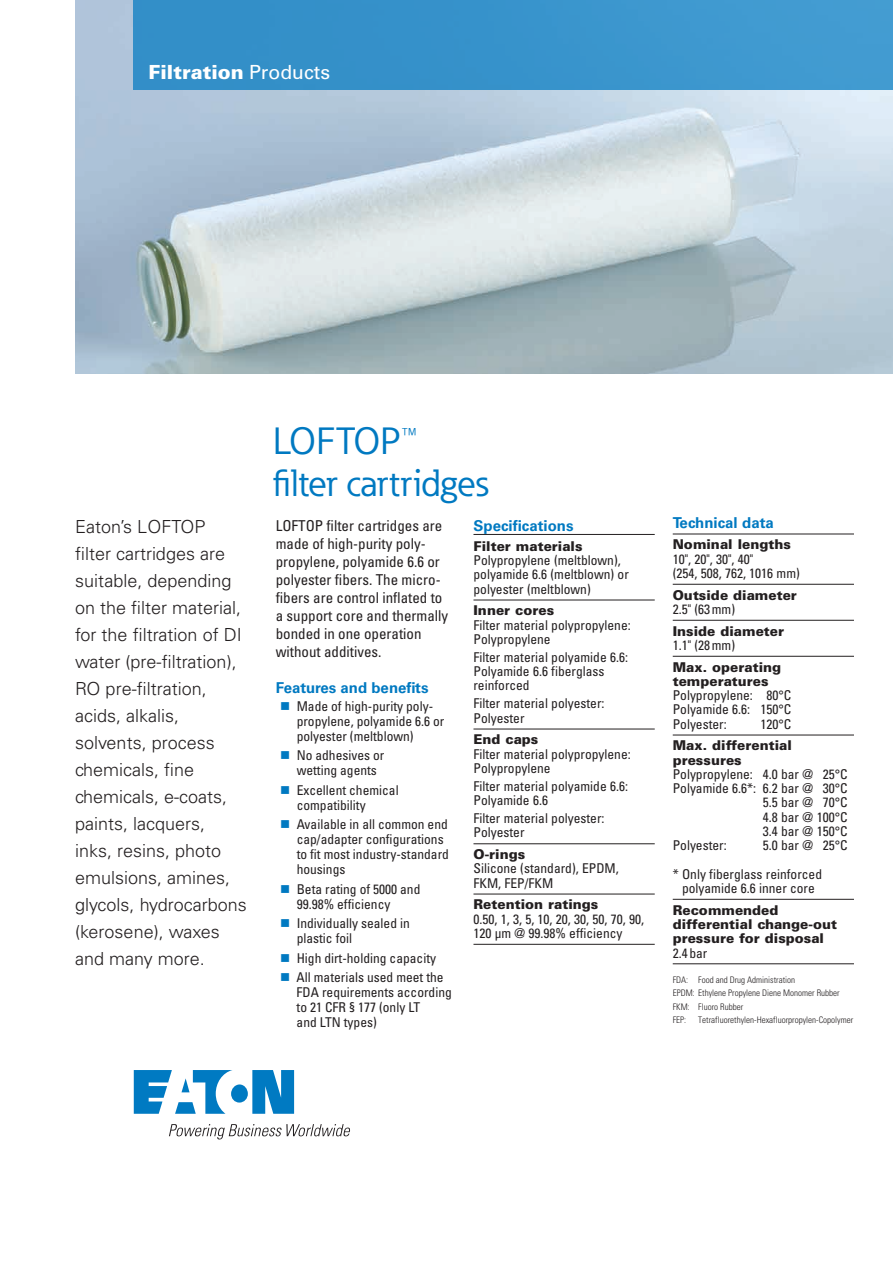
<style>
.page{position:relative;width:893px;height:1263px;background:#fff}
.page>*{position:absolute;margin:0;border:0;box-sizing:border-box;transform-origin:0 0}
.t1{font:37.5px/42px "Eaton";color:#0079c1}
.t2{font:900 19.5px "Univers LT Std";color:#fff}
.t3{font:300 18px/27px "Univers LT Std";color:#231f20}
.t4{font:condensed 15px/18px "Univers LT Std";color:#231f20}
.t5{font:700 15px "Univers LT Std";color:#0079c1}
.t6{font:condensed 13.5px/14.2px "Univers LT Std";color:#231f20}
.t7{font:900 13.5px/14.2px "Univers LT Std";color:#231f20}
.t8{font:300 condensed 9px/13.5px "Univers LT Std";color:#231f20}
.s1{font-weight:400}
</style>
<div class="page">
<img style="left:75px;top:0;width:818px;height:374px">
<hr style="left:473px;top:534px;width:182px;height:1px;background:#231f20">
<hr style="left:473px;top:600px;width:182px;height:1px;background:#231f20">
<hr style="left:473px;top:729px;width:182px;height:1px;background:#231f20">
<hr style="left:473px;top:843px;width:182px;height:1px;background:#231f20">
<hr style="left:473px;top:894px;width:182px;height:1px;background:#231f20">
<hr style="left:473px;top:944px;width:182px;height:1px;background:#231f20">
<hr style="left:673px;top:534px;width:181px;height:1px;background:#231f20">
<hr style="left:673px;top:584px;width:181px;height:1px;background:#231f20">
<hr style="left:673px;top:620px;width:181px;height:1px;background:#231f20">
<hr style="left:673px;top:656px;width:181px;height:1px;background:#231f20">
<hr style="left:673px;top:735px;width:181px;height:1px;background:#231f20">
<hr style="left:673px;top:899px;width:181px;height:1px;background:#231f20">
<hr style="left:673px;top:963px;width:181px;height:1px;background:#231f20">
<svg style="left:134px;top:1070px;width:160px;height:44px"></svg>
<svg style="left:169px;top:1124px;width:181px;height:15px"></svg>
<div style="left:134px;top:0;width:759px;height:90px;background:#3793cb"></div>
<h2 class="t2" style="left:149px;top:60px;width:183px">Filtration <span class="s1">Products</span></h2>
<p class="t3" style="left:75px;top:513px;width:173px">Eaton’s LOFTOP<br>filter cartridges are suitable, depending on the filter material, for the filtration of DI water (pre-filtration),<br>RO pre-filtration, acids, alkalis, solvents, process chemicals, fine chemicals, e-coats, paints, lacquers,<br>inks, resins, photo emulsions, amines, glycols, hydrocarbons (kerosene), waxes and many more.</p>
<h1 class="t1" style="left:273px;top:421px;width:217px">LOFTOP™ filter cartridges</h1>
<p class="t4" style="left:276px;top:516px;width:174px">LOFTOP filter cartridges are made of high-purity poly&shy;propylene, polyamide 6.6 or polyester fibers. The micro&shy;fibers are control inflated to a support core and thermally bonded in one operation without additives.</p>
<p class="t5" style="left:276px;top:678px;width:154px">Features and benefits</p>
<p class="t6" style="left:297px;top:698px;width:149px;line-height:15px">Made of high-purity poly&shy;propylene, polyamide 6.6 or polyester (meltblown)</p>
<p class="t6" style="left:297px;top:748px;width:89px;line-height:15px">No adhesives or wetting agents</p>
<p class="t6" style="left:297px;top:782px;width:103px;line-height:15px">Excellent chemical compatibility</p>
<p class="t6" style="left:297px;top:817px;width:154px;line-height:15px">Available in all common end cap/adapter configurations to fit most industry-standard housings</p>
<p class="t6" style="left:297px;top:881px;width:125px;line-height:15px">Beta rating of 5000 and<br>99.98% efficiency</p>
<p class="t6" style="left:297px;top:916px;width:115px;line-height:15px">Individually sealed in plastic foil</p>
<p class="t6" style="left:297px;top:948px;width:148px;line-height:19.5px">High dirt-holding capacity<br>All materials used meet the</p>
<p class="t6" style="left:297px;top:985px;width:157px;line-height:15px">FDA requirements according to 21 CFR § 177 (only LT<br>and LTN types)</p>
<p class="t5" style="left:473px;top:516px;width:102px">Specifications</p>
<p class="t7" style="left:473px;top:539px;width:111px">Filter materials</p>
<p class="t6" style="left:473px;top:553px;width:157px">Polypropylene (meltblown), polyamide 6.6 (meltblown) or polyester (meltblown)</p>
<p class="t7" style="left:473px;top:603px;width:82px">Inner cores</p>
<p class="t6" style="left:473px;top:617px;width:159px">Filter material polypropylene:<br>Polypropylene</p>
<p class="t6" style="left:473px;top:650px;width:156px">Filter material polyamide 6.6:<br>Polyamide 6.6 fiberglass reinforced</p>
<p class="t6" style="left:473px;top:696px;width:133px">Filter material polyester:<br>Polyester</p>
<p class="t7" style="left:473px;top:732px;width:66px">End caps</p>
<p class="t6" style="left:473px;top:746px;width:159px">Filter material polypropylene:<br>Polypropylene</p>
<p class="t6" style="left:473px;top:779px;width:156px">Filter material polyamide 6.6:<br>Polyamide 6.6</p>
<p class="t6" style="left:473px;top:811px;width:133px">Filter material polyester:<br>Polyester</p>
<p class="t7" style="left:473px;top:847px;width:53px">O-rings</p>
<p class="t6" style="left:473px;top:861px;width:147px">Silicone (standard), EPDM,<br>FKM, FEP/FKM</p>
<p class="t7" style="left:473px;top:897px;width:126px">Retention ratings</p>
<p class="t6" style="left:473px;top:912px;width:172px">0.50, 1, 3, 5, 10, 20, 30, 50, 70, 90,<br>120 µm @ 99.98% efficiency</p>
<p class="t5" style="left:673px;top:513px;width:103px">Technical data</p>
<p class="t7" style="left:673px;top:537px;width:120px">Nominal lengths</p>
<p class="t6" style="left:673px;top:551px;width:129px">10", 20", 30", 40"<br>(254, 508, 762, 1016 mm)</p>
<p class="t7" style="left:673px;top:587px;width:126px">Outside diameter</p>
<p class="t6" style="left:673px;top:602px;width:64px">2.5" (63mm)</p>
<p class="t7" style="left:673px;top:623px;width:113px">Inside diameter</p>
<p class="t6" style="left:673px;top:638px;width:64px">1.1" (28mm)</p>
<p class="t7" style="left:673px;top:659px;width:110px">Max. operating temperatures</p>
<p class="t6" style="left:673px;top:688px;width:120px;text-align:justify">Polypropylene: 80°C Polyamide 6.6: 150°C Polyester:</p>
<p class="t6" style="left:760px;top:716px;width:32px">120°C</p>
<p class="t7" style="left:673px;top:738px;width:121px">Max. differential pressures</p>
<p class="t6" style="left:673px;top:767px;width:176px">Polypropylene: 4.0 bar @ 25°C</p>
<p class="t6" style="left:673px;top:781px;width:176px">Polyamide 6.6*: 6.2 bar @ 30°C</p>
<p class="t6" style="left:763px;top:795px;width:86px">5.5 bar @ 70°C</p>
<p class="t6" style="left:763px;top:810px;width:86px">4.8 bar @ 100°C</p>
<p class="t6" style="left:763px;top:824px;width:86px">3.4 bar @ 150°C</p>
<p class="t6" style="left:673px;top:838px;width:55px">Polyester:</p>
<p class="t6" style="left:673px;top:831px;width:176px;line-height:28.5px;text-indent:90px">5.0 bar @ 25°C * Only fiberglass reinforced</p>
<p class="t6" style="left:682px;top:881px;width:134px">polyamide 6.6 inner core</p>
<p class="t7" style="left:673px;top:903px;width:166px">Recommended differential change-out pressure for disposal</p>
<p class="t6" style="left:673px;top:945px;width:36px">2.4 bar</p>
<p class="t8" style="left:673px;top:973px;width:168px">FDA: Food and Drug Administration<br>EPDM: Ethylene Propylene Diene Monomer Rubber<br>FKM: Fluoro Rubber<br>FEP:</p>
<p class="t8" style="left:698px;top:1013px;width:156px">Tetrafluorethylen-Hexafluorpropylen-Copolymer</p>
</div>
